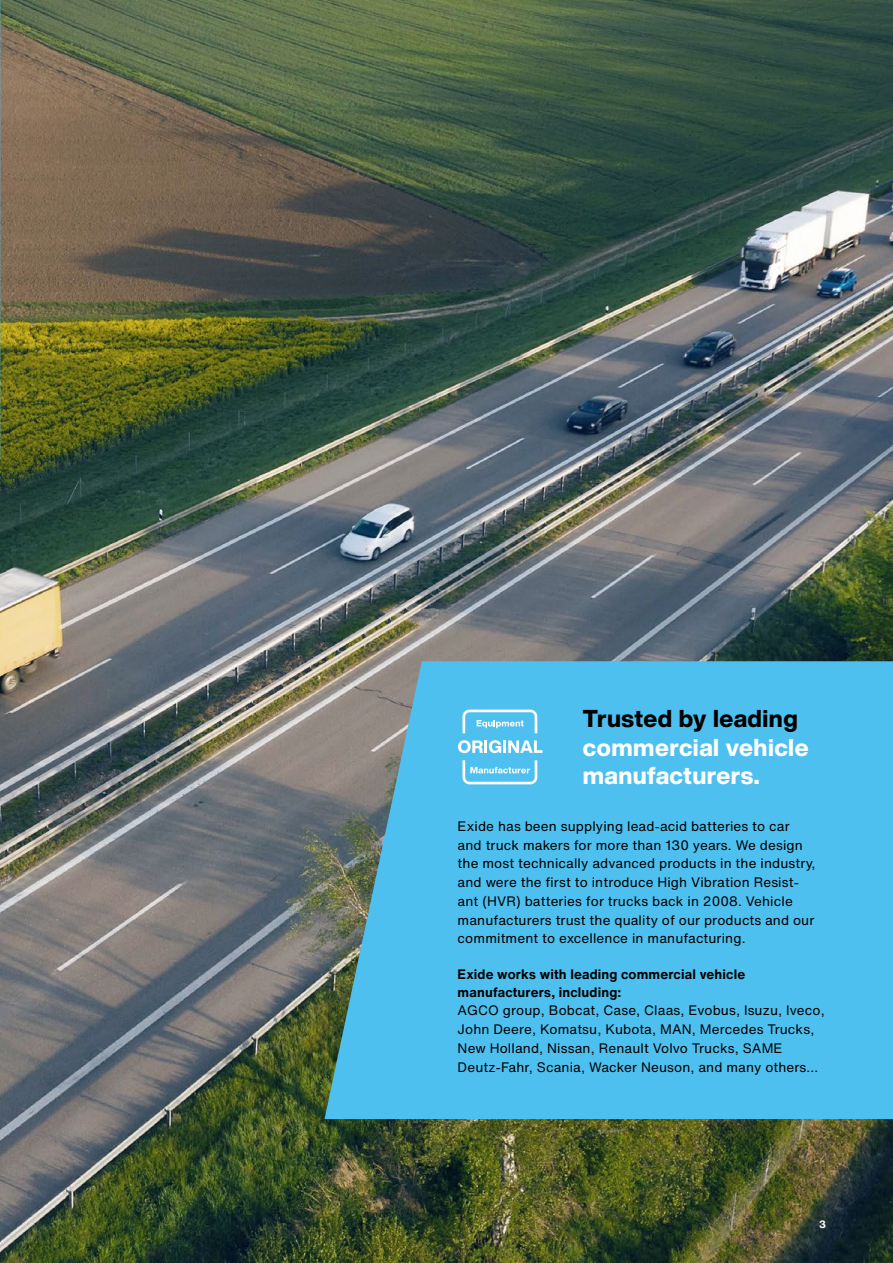
<style>
.page{position:relative;width:893px;height:1263px;background:#fff}
.page>*{position:absolute;margin:0;border:0;box-sizing:border-box;transform-origin:0 0}
.t1{font:800 24px/28.5px "Helvetica Now Display";letter-spacing:.02em;color:#fff}
.t2{font:800 24px "Helvetica Now Display";letter-spacing:.015em;color:#000}
.t3{font:13.5px/18.8px "Helvetica Now Text";letter-spacing:.01em;color:#000}
.t4{font:700 13.5px/17.2px "Helvetica Now Text";letter-spacing:.01em;color:#000}
.t5{font:700 10.5px "Helvetica Now Text";color:#fff}
</style>
<div class="page">
<img style="left:0;top:0;width:893px;height:1263px">
<img style="left:0;top:1px;width:51px;height:1262px">
<svg style="left:324px;top:661px;width:569px;height:458px;background:#52bae3"></svg>
<svg style="left:462px;top:709px;width:75px;height:24px"></svg>
<svg style="left:458px;top:740px;width:84px;height:13px"></svg>
<svg style="left:462px;top:760px;width:75px;height:24px"></svg>
<h1 class="t2" style="left:583px;top:702px;width:217px">Trusted by leading</h1>
<h1 class="t1" style="left:583px;top:733px;width:227px">commercial vehicle manufacturers.</h1>
<p class="t3" style="left:458px;top:816px;width:360px">Exide has been supplying lead-acid batteries to car and truck makers for more than 130 years. We design the most technically advanced products in the industry, and were the first to introduce High Vibration Resist&shy;ant (HVR) batteries for trucks back in 2008. Vehicle manufacturers trust the quality of our products and our commitment to excellence in manufacturing.</p>
<p class="t4" style="left:458px;top:966px;width:289px">Exide works with leading commercial vehicle manufacturers, including:</p>
<p class="t3" style="left:458px;top:1001px;width:369px">AGCO group, Bobcat, Case, Claas, Evobus, Isuzu, Iveco, John Deere, Komatsu, Kubota, MAN, Mercedes Trucks, New Holland, Nissan, Renault Volvo Trucks, SAME Deutz-Fahr, Scania, Wacker Neuson, and many others...</p>
<p class="t5" style="left:819px;top:1216px;width:8px">3</p>
</div>
